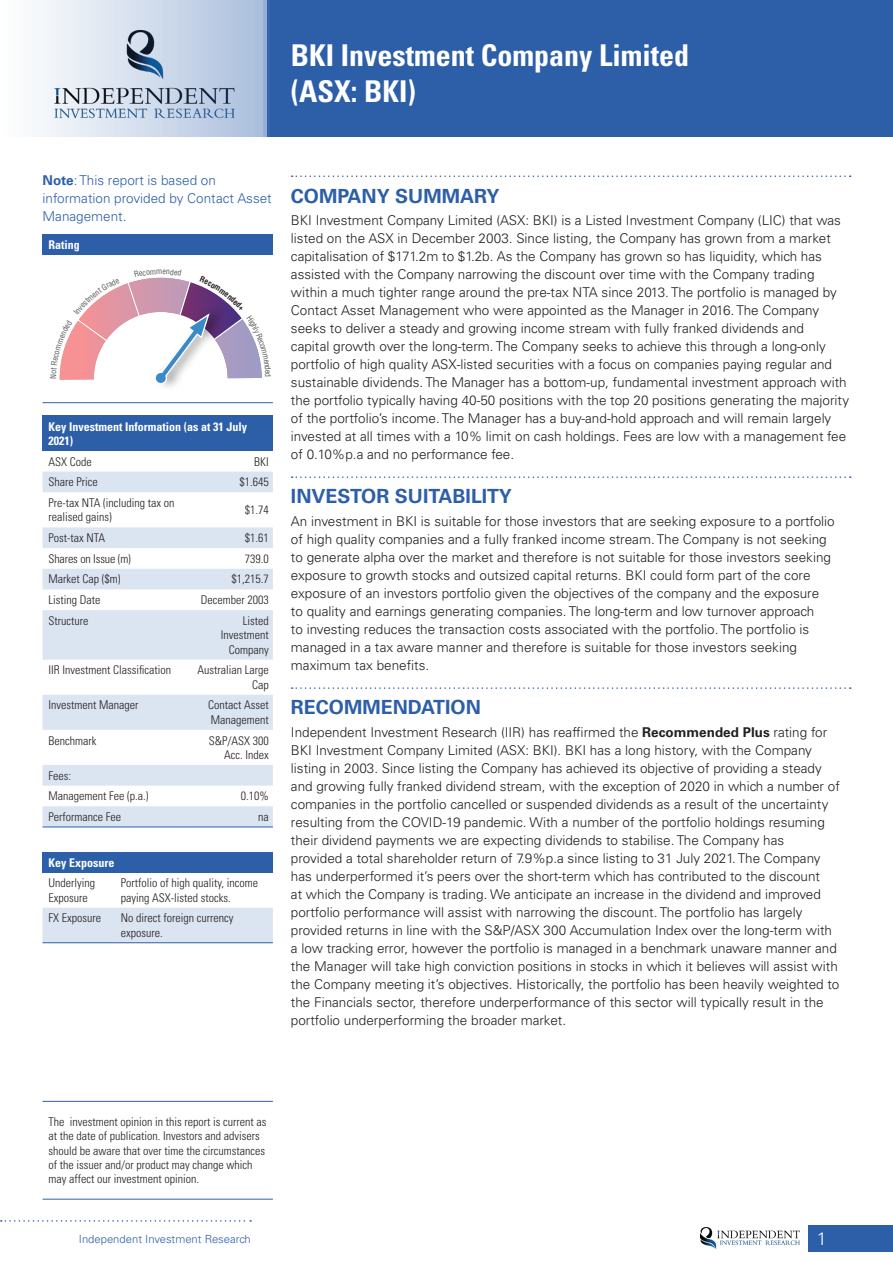
<style>
.page{position:relative;width:893px;height:1263px;background:#fff}
.page>*{position:absolute;margin:0;border:0;box-sizing:border-box;transform-origin:0 0}
.t1{font:700 condensed 30px/36px "Univers LT Std";color:#fff}
.Header_1{font:700 19.5px "Univers LT Std";color:#2d5fa9}
.t2{font:300 18px "Univers LT Std";color:#fff}
.Body_Text{font:300 13.5px/18px "Univers LT Std";color:#231f20}
.Body_Text-2{font:300 13.5px/18px "Univers LT Std";color:#2d5fa9}
.Table_text{font:300 condensed 12px/14.4px "Univers LT Std";color:#231f20}
.Table_header{font:700 condensed 12px/14.4px "Univers LT Std";color:#fff}
.t3{font:300 11.25px "Univers LT Std";color:#2d5fa9}
.s1{font-weight:700}
</style>
<div class="page">
<div style="left:808px;top:1225px;width:85px;height:26px;background:#2d5fa9"></div>
<svg style="left:39px;top:0;width:854px;height:136px;background:#547cb7"></svg>
<img style="left:700px;top:1227px;width:99px;height:21px">
<svg style="left:1px;top:1220px;width:250px;height:2px"></svg>
<div style="left:43px;top:234px;width:230px;height:21px;background:#2d5fa9"></div>
<hr style="left:43px;top:402px;width:230px;height:1px;background:#2d5fa9">
<div style="left:43px;top:416px;width:230px;height:35px;background:#2d5fa9"></div>
<svg style="left:43px;top:472px;width:230px;height:355px;fill:#dbe5f1"></svg>
<hr style="left:43px;top:827px;width:147px;height:1px;background:#2d5fa9">
<hr style="left:190px;top:827px;width:83px;height:1px;background:#2d5fa9">
<div style="left:43px;top:852px;width:230px;height:20px;background:#2d5fa9"></div>
<div style="left:43px;top:908px;width:230px;height:34px;background:#dbe5f1"></div>
<hr style="left:43px;top:942px;width:72px;height:1px;background:#2d5fa9">
<hr style="left:115px;top:942px;width:158px;height:1px;background:#2d5fa9">
<svg style="left:292px;top:175px;width:559px;height:2px"></svg>
<svg style="left:292px;top:476px;width:559px;height:2px"></svg>
<svg style="left:292px;top:687px;width:559px;height:2px"></svg>
<hr style="left:43px;top:1101px;width:230px;height:1px;background:#2d5fa9">
<hr style="left:43px;top:1199px;width:230px;height:1px;background:#2d5fa9">
<svg style="left:59px;top:277px;width:203px;height:109px"></svg>
<svg style="left:124px;top:497px;width:8px;height:12px"></svg>
<p class="t1" style="left:291px;top:37px;width:400px">BKI Investment Company Limited (ASX: BKI)</p>
<p class="Body_Text-2" style="left:43px;top:172px;width:231px"><span class="s1">Note</span>: This report is based on information provided by Contact Asset<br>Management.</p>
<p class="Table_header" style="left:49px;top:237px;width:33px">Rating</p>
<p class="Table_header" style="left:49px;top:419px;width:200px">Key Investment Information (as at 31 July<br>2021)</p>
<p class="Table_text" style="left:49px;top:454px;width:45px">ASX Code</p>
<p class="Table_text" style="left:254px;top:454px;width:16px">BKI</p>
<p class="Table_text" style="left:49px;top:475px;width:51px">Share Price</p>
<p class="Table_text" style="left:239px;top:475px;width:31px">$1.645</p>
<p class="Table_text" style="left:49px;top:496px;width:127px">Pre-tax NTA (including tax on realised gains)</p>
<p class="Table_text" style="left:245px;top:503px;width:25px">$1.74</p>
<p class="Table_text" style="left:49px;top:531px;width:58px">Post-tax NTA</p>
<p class="Table_text" style="left:245px;top:531px;width:25px">$1.61</p>
<p class="Table_text" style="left:49px;top:551px;width:84px">Shares on Issue (m)</p>
<p class="Table_text" style="left:245px;top:551px;width:25px">739.0</p>
<p class="Table_text" style="left:49px;top:572px;width:73px">Market Cap ($m)</p>
<p class="Table_text" style="left:231px;top:572px;width:39px">$1,215.7</p>
<p class="Table_text" style="left:49px;top:593px;width:53px">Listing Date</p>
<p class="Table_text" style="left:201px;top:593px;width:69px">December 2003</p>
<p class="Table_text" style="left:49px;top:613px;width:41px">Structure</p>
<p class="Table_text" style="left:221px;top:613px;width:49px;text-align:right">Listed<br>Investment<br>Company</p>
<p class="Table_text" style="left:49px;top:663px;width:124px">IIR Investment Classification</p>
<p class="Table_text" style="left:197px;top:663px;width:73px;text-align:right">Australian Large<br>Cap</p>
<p class="Table_text" style="left:49px;top:698px;width:91px">Investment Manager</p>
<p class="Table_text" style="left:208px;top:698px;width:62px">Contact Asset<br>Management</p>
<p class="Table_text" style="left:49px;top:733px;width:49px">Benchmark</p>
<p class="Table_text" style="left:209px;top:733px;width:61px;text-align:right">S&amp;P/ASX 300<br>Acc. Index</p>
<p class="Table_text" style="left:49px;top:768px;width:24px">Fees:</p>
<p class="Table_text" style="left:49px;top:789px;width:101px">Management Fee (p.a.)</p>
<p class="Table_text" style="left:241px;top:789px;width:29px">0.10%</p>
<p class="Table_text" style="left:49px;top:809px;width:74px">Performance Fee</p>
<p class="Table_text" style="left:258px;top:809px;width:12px">na</p>
<p class="Table_header" style="left:49px;top:855px;width:67px">Key Exposure</p>
<p class="Table_text" style="left:49px;top:876px;width:48px">Underlying<br>Exposure</p>
<p class="Table_text" style="left:121px;top:876px;width:139px">Portfolio of high quality, income paying ASX-listed stocks.</p>
<p class="Table_text" style="left:49px;top:911px;width:54px">FX Exposure</p>
<p class="Table_text" style="left:121px;top:911px;width:114px">No direct foreign currency exposure.</p>
<p class="Header_1" style="left:291px;top:184px;width:210px">COMPANY SUMMARY</p>
<p class="Body_Text" style="left:291px;top:211px;width:560px">BKI Investment Company Limited (ASX: BKI) is a Listed Investment Company (LIC) that was listed on the ASX in December 2003. Since listing, the Company has grown from a market capitalisation of $171.2m to $1.2b. As the Company has grown so has liquidity, which has assisted with the Company narrowing the discount over time with the Company trading within a much tighter range around the pre-tax NTA since 2013. The portfolio is managed by Contact Asset Management who were appointed as the Manager in 2016. The Company seeks to deliver a steady and growing income stream with fully franked dividends and<br>capital growth over the long-term. The Company seeks to achieve this through a long-only portfolio of high quality ASX-listed securities with a focus on companies paying regular and sustainable dividends. The Manager has a bottom-up, fundamental investment approach with the portfolio typically having 40-50 positions with the top 20 positions generating the majority of the portfolio’s income. The Manager has a buy-and-hold approach and will remain largely invested at all times with a 10% limit on cash holdings. Fees are low with a management fee of 0.10%p.a and no performance fee.</p>
<p class="Header_1" style="left:291px;top:485px;width:222px">INVESTOR SUITABILITY</p>
<p class="Body_Text" style="left:291px;top:512px;width:545px">An investment in BKI is suitable for those investors that are seeking exposure to a portfolio of high quality companies and a fully franked income stream. The Company is not seeking to generate alpha over the market and therefore is not suitable for those investors seeking exposure to growth stocks and outsized capital returns. BKI could form part of the core exposure of an investors portfolio given the objectives of the company and the exposure<br>to quality and earnings generating companies. The long-term and low turnover approach<br>to investing reduces the transaction costs associated with the portfolio. The portfolio is managed in a tax aware manner and therefore is suitable for those investors seeking maximum tax benefits.</p>
<p class="Header_1" style="left:291px;top:696px;width:191px">RECOMMENDATION</p>
<p class="Body_Text" style="left:291px;top:723px;width:550px">Independent Investment Research (IIR) has reaffirmed the <span class="s1">Recommended Plus</span> rating for BKI Investment Company Limited (ASX: BKI). BKI has a long history, with the Company listing in 2003. Since listing the Company has achieved its objective of providing a steady and growing fully franked dividend stream, with the exception of 2020 in which a number of companies in the portfolio cancelled or suspended dividends as a result of the uncertainty resulting from the COVID-19 pandemic. With a number of the portfolio holdings resuming their dividend payments we are expecting dividends to stabilise. The Company has<br>provided a total shareholder return of 7.9%p.a since listing to 31 July 2021. The Company has underperformed it’s peers over the short-term which has contributed to the discount<br>at which the Company is trading. We anticipate an increase in the dividend and improved portfolio performance will assist with narrowing the discount. The portfolio has largely provided returns in line with the S&amp;P/ASX 300 Accumulation Index over the long-term with a low tracking error, however the portfolio is managed in a benchmark unaware manner and the Manager will take high conviction positions in stocks in which it believes will assist with the Company meeting it’s objectives. Historically, the portfolio has been heavily weighted to the Financials sector, therefore underperformance of this sector will typically result in the portfolio underperforming the broader market.</p>
<p class="Table_text" style="left:49px;top:1114px;width:219px">The investment opinion in this report is current as at the date of publication. Investors and advisers should be aware that over time the circumstances of the issuer and/or product may change which may affect our investment opinion.</p>
<p class="t3" style="left:79px;top:1232px;width:173px">Independent Investment Research</p>
<h3 class="t2" style="left:817px;top:1227px;width:12px">1</h3>
</div>
